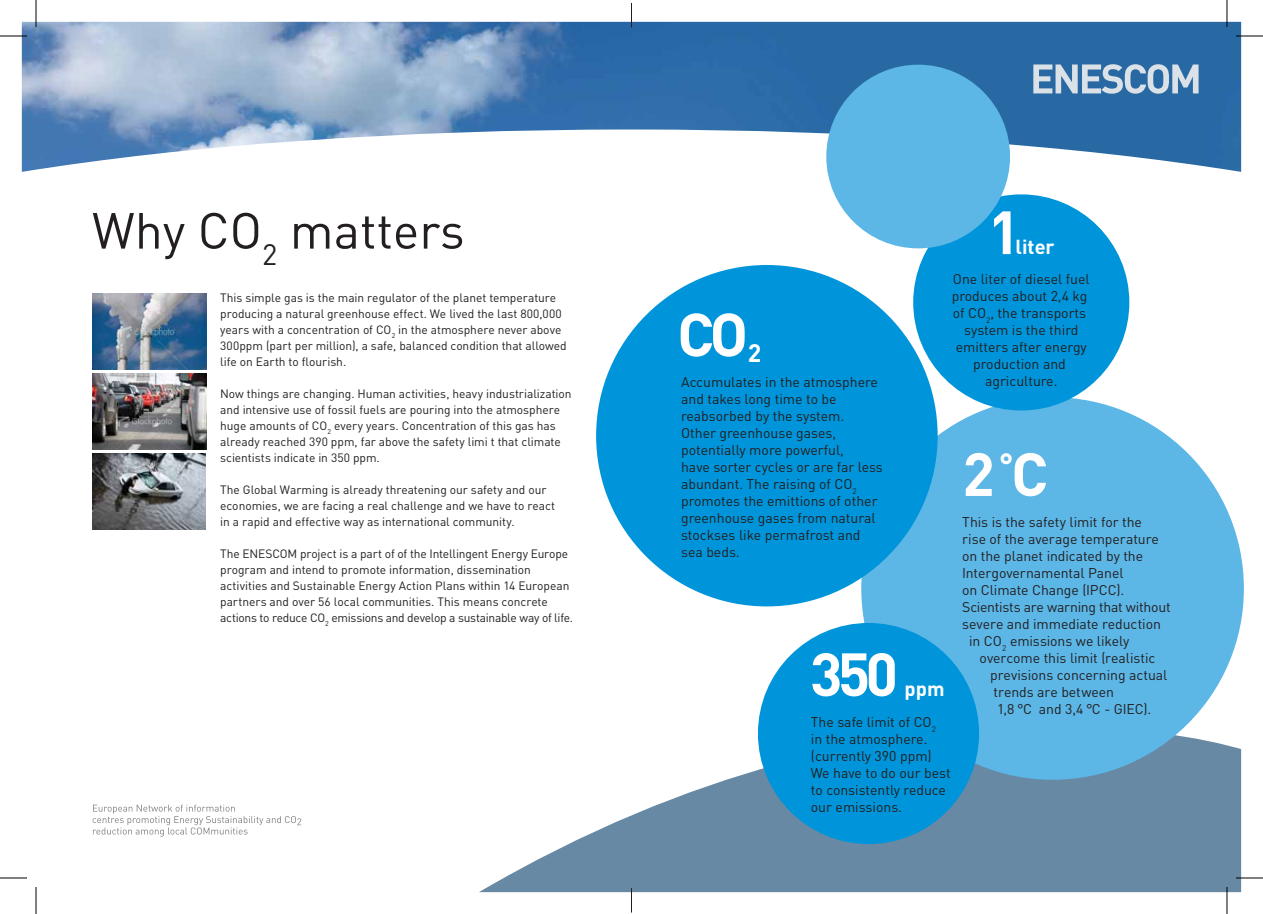
<style>
.page{position:relative;width:1263px;height:914px;background:#fff}
.page>*{position:absolute;margin:0;border:0;box-sizing:border-box;transform-origin:0 0}
.t1{font:700 60px "DIN";color:#fff}
.t2{font:50px "DIN";color:#231f20}
.t3{font:700 25px "DIN";color:#fff}
.t4{font:700 20px "DIN";color:#fff}
.t5{font:14px/17px "DIN";color:#231f20}
.t6{font:14px "DIN";letter-spacing:-.02em;color:#231f20}
.t7{font:12px/16px "DIN";letter-spacing:-.005em;color:#231f20}
</style>
<div class="page">
<img style="left:22px;top:22px;width:1219px;height:150px">
<svg style="left:479px;top:642px;width:762px;height:250px;fill:#6789a4"></svg>
<div style="left:861px;top:397px;width:382px;height:383px;background:#5cb6e6;border-radius:50%"></div>
<div style="left:913px;top:194px;width:216px;height:216px;background:#0095da;border-radius:50%"></div>
<div style="left:596px;top:265px;width:341px;height:341px;background:#0095da;border-radius:50%"></div>
<div style="left:758px;top:623px;width:221px;height:221px;background:#0095da;border-radius:50%"></div>
<div style="left:826px;top:65px;width:184px;height:183px;background:#5cb6e6;border-radius:50%"></div>
<svg style="left:1033px;top:64px;width:165px;height:30px;background:#86a8c6"></svg>
<svg style="left:93px;top:805px;width:208px;height:32px"></svg>
<svg style="left:631px;top:3px;width:1px;height:24px"></svg>
<svg style="left:631px;top:888px;width:1px;height:24px"></svg>
<img style="left:92px;top:293px;width:114px;height:76px">
<img style="left:92px;top:373px;width:114px;height:76px">
<img style="left:92px;top:454px;width:114px;height:75px">
<svg style="left:0;top:878px;width:27px;height:1px"></svg>
<svg style="left:36px;top:887px;width:1px;height:27px"></svg>
<svg style="left:0;top:36px;width:27px;height:1px"></svg>
<svg style="left:36px;top:0;width:1px;height:27px"></svg>
<svg style="left:1236px;top:36px;width:27px;height:1px"></svg>
<svg style="left:1226px;top:0;width:1px;height:27px"></svg>
<svg style="left:1236px;top:878px;width:27px;height:1px"></svg>
<svg style="left:1226px;top:887px;width:1px;height:27px"></svg>
<h2 class="t2" style="left:92px;top:213px;width:374px">Why CO<sub>2</sub> matters</h2>
<p class="t7" style="left:220px;top:291px;width:348px">This simple gas is the main regulator of the planet temperature producing a natural greenhouse effect. We lived the last 800,000 years with a concentration of CO<sub>2</sub> in the atmosphere never above 300ppm (part per million), a safe, balanced condition that allowed life on Earth to flourish.</p>
<p class="t7" style="left:220px;top:387px;width:353px">Now things are changing. Human activities, heavy industrialization and intensive use of fossil fuels are pouring into the atmosphere huge amounts of CO<sub>2</sub> every years. Concentration of this gas has already reached 390 ppm, far above the safety limi t that climate scientists indicate in 350 ppm.</p>
<p class="t7" style="left:220px;top:483px;width:336px">The Global Warming is already threatening our safety and our economies, we are facing a real challenge and we have to react in a rapid and effective way as international community.</p>
<p class="t7" style="left:220px;top:547px;width:354px">The ENESCOM project is a part of of the Intellingent Energy Europe program and intend to promote information, dissemination activities and Sustainable Energy Action Plans within 14 European partners and over 56 local communities. This means concrete actions to reduce CO<sub>2</sub> emissions and develop a sustainable way of life.</p>
<h1 class="t1" style="left:988px;top:211px;width:34px">1</h1>
<h3 class="t4" style="left:1015px;top:240px;width:41px">liter</h3>
<p class="t5" style="left:951px;top:272px;width:139px;text-align:center">One liter of diesel fuel produces about 2,4 kg of CO<sub>2</sub>, the transports system is the third emitters after energy production and agriculture.</p>
<h1 class="t1" style="left:677px;top:314px;width:73px">CO</h1>
<h3 class="t3" style="left:748px;top:345px;width:15px">2</h3>
<p class="t5" style="left:681px;top:375px;width:203px">Accumulates in the atmosphere and takes long time to be reabsorbed by the system.<br>Other greenhouse gases, potentially more powerful,<br>have sorter cycles or are far less abundant. The raising of CO<sub>2 </sub>promotes the emittions of other greenhouse gases from natural stockses like permafrost and sea beds.</p>
<h1 class="t1" style="left:962px;top:453px;width:88px">2 <sup>°</sup>C</h1>
<p class="t5" style="left:962px;top:515px;width:181px">This is the safety limit for the</p>
<p class="t5" style="left:962px;top:532px;width:198px">rise of the average temperature</p>
<p class="t5" style="left:962px;top:549px;width:182px">on the planet indicated by the</p>
<p class="t5" style="left:962px;top:566px;width:163px">Intergovernamental Panel</p>
<p class="t5" style="left:962px;top:583px;width:163px">on Climate Change (IPCC).</p>
<p class="t6" style="left:962px;top:602px;width:210px">Scientists are warning that without</p>
<p class="t5" style="left:962px;top:617px;width:200px">severe and immediate reduction</p>
<p class="t5" style="left:969px;top:634px;width:162px">in CO<sub>2</sub> emissions we likely</p>
<p class="t5" style="left:979px;top:651px;width:177px">overcome this limit (realistic</p>
<p class="t5" style="left:990px;top:668px;width:179px">previsions concerning actual</p>
<p class="t5" style="left:993px;top:685px;width:122px">trends are between</p>
<p class="t5" style="left:997px;top:702px;width:155px">1,8 °C and 3,4 °C - GIEC).</p>
<h1 class="t1" style="left:810px;top:653px;width:90px">350</h1>
<h3 class="t4" style="left:904px;top:682px;width:41px">ppm</h3>
<p class="t5" style="left:811px;top:715px;width:141px">The safe limit of CO<sub>2 </sub>in the atmosphere. (currently 390 ppm)<br>We have to do our best to consistently reduce our emissions.</p>
</div>
